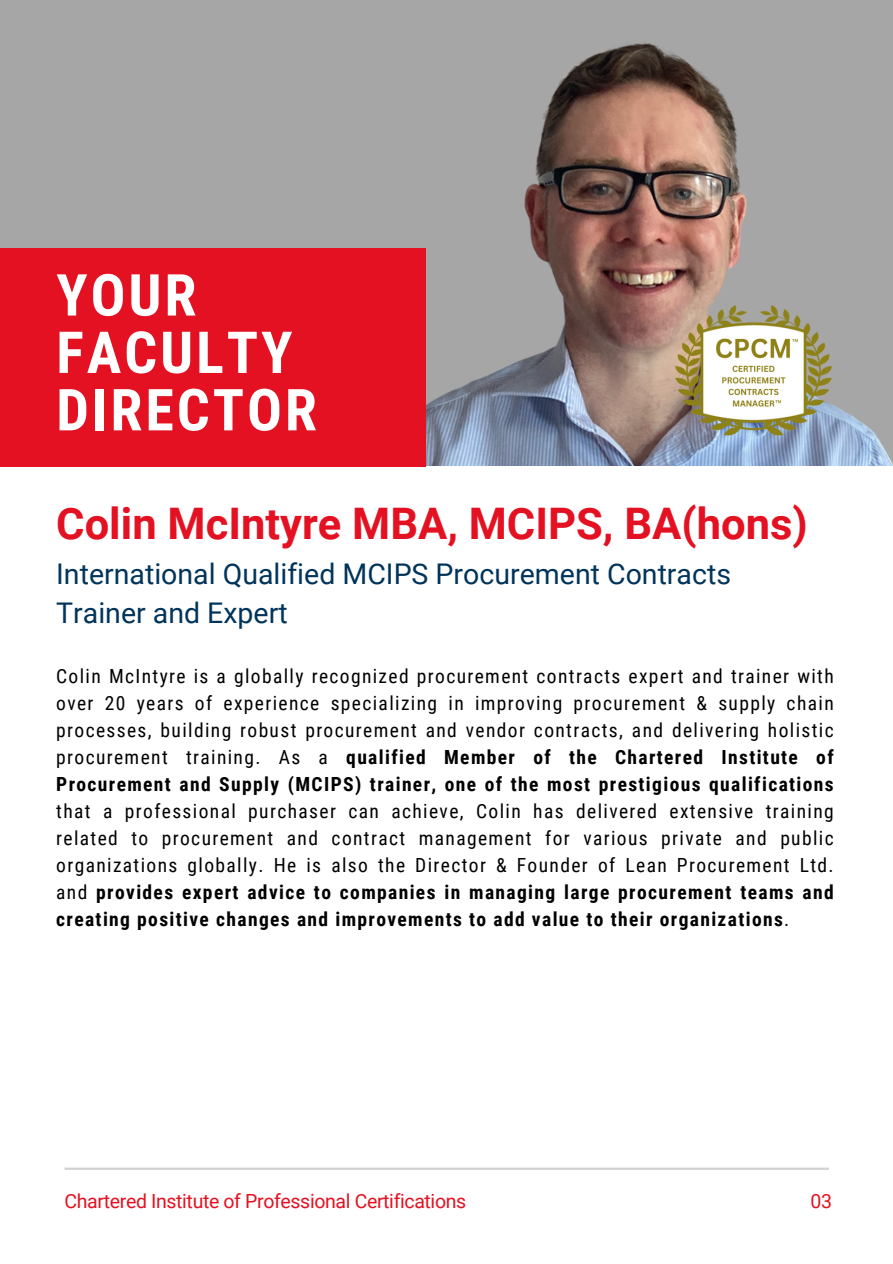
<style>
.page{position:relative;width:893px;height:1264px;background:#fff}
.page>*{position:absolute;margin:0;border:0;box-sizing:border-box;transform-origin:0 0}
.t1{font:700 57.9px/57.3px "Roboto Condensed";letter-spacing:.05em;color:#fff}
.t2{font:700 43.5px "Roboto";color:#e31121}
.t3{font:28.5px/39.3px "Roboto";color:#00345b}
.t4{font:19.5px/27px "Roboto Condensed";letter-spacing:.07em;color:#000;text-align:justify}
.t5{font:19.5px "Roboto";letter-spacing:-.015em;color:#e31121}
.s1{font-weight:700}
</style>
<div class="page">
<div style="left:0;top:0;width:892px;height:466px;background:#a6a6a6"></div>
<img style="left:425px;top:43px;width:467px;height:423px">
<div style="left:0;top:248px;width:425px;height:218px;background:#e31121"></div>
<hr style="left:65px;top:1167px;width:763px;height:2px;background:#d1d1d1">
<img style="left:672px;top:302px;width:162px;height:136px">
<p class="t1" style="left:56px;top:267px;width:262px">YOUR<br>FACULTY<br>DIRECTOR</p>
<p class="t2" style="left:56px;top:499px;width:753px">Colin McIntyre MBA, MCIPS, BA(hons)</p>
<p class="t3" style="left:56px;top:554px;width:676px">International Qualified MCIPS Procurement Contracts<br>Trainer and Expert</p>
<p class="t4" style="left:56px;top:662px;width:779px">Colin McIntyre is a globally recognized procurement contracts expert and trainer with over 20 years of experience specializing in improving procurement &amp; supply chain processes, building robust procurement and vendor contracts, and delivering holistic procurement training. As a <span class="s1">qualified Member of the Chartered Institute of Procurement and Supply (MCIPS) trainer, one of the most prestigious qualifications </span>that a professional purchaser can achieve, Colin has delivered extensive training related to procurement and contract management for various private and public organizations globally. He is also the Director &amp; Founder of Lean Procurement Ltd. and <span class="s1">provides expert advice to companies in managing large procurement teams and creating positive changes and improvements to add value to their organizations</span>.</p>
<p class="t5" style="left:65px;top:1189px;width:403px">Chartered Institute of Professional Certifications</p>
<p class="t5" style="left:810px;top:1189px;width:23px">03</p>
</div>
